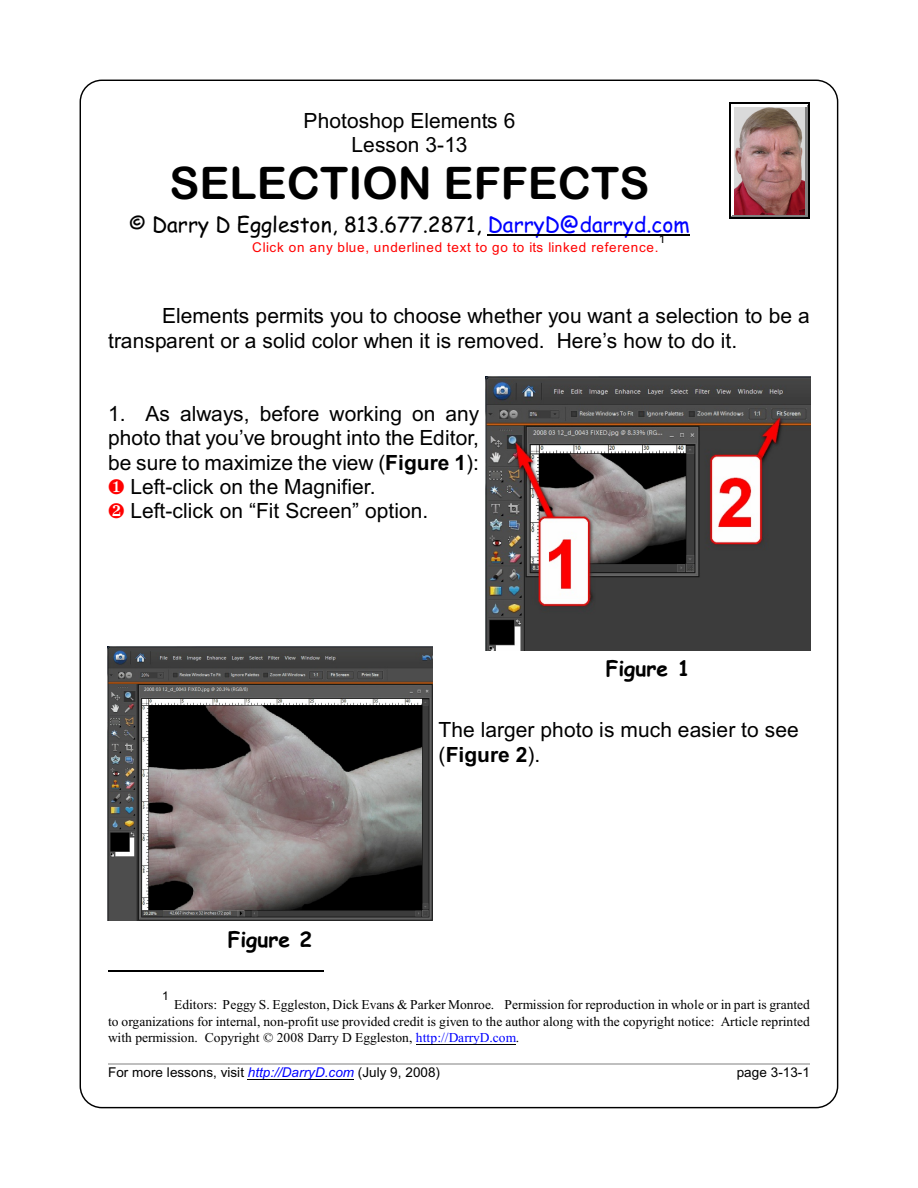
<style>
.page{position:relative;width:918px;height:1188px;background:#fff}
.page>*{position:absolute;margin:0;border:0;box-sizing:border-box;transform-origin:0 0}
.t1{font:44.85px "Arial Rounded MT Bold";color:#000}
.t2{font:21px/24.3px "Arial";letter-spacing:.005em;color:#000}
.t3{font:21px "Comic Sans MS";color:#000}
.t4{font:700 21px "Comic Sans MS";color:#000}
.t5{font:13.5px/15.9px "Times New Roman";color:#000}
.t6{font:13.5px "Arial";letter-spacing:.005em;color:#000}
.t7{font:13.5px "Arial";letter-spacing:.06em;color:#f00}
.t8{font:12px "Arial";color:#000}
.s1{color:#00f}
.s2{font-weight:700}
.s3{color:#f00}
.s4{font-style:italic;color:#00f}
</style>
<div class="page">
<hr style="left:108px;top:970px;width:216px;height:2px;background:#000">
<hr style="left:416px;top:1044px;width:100px;height:1px;background:#000">
<hr style="left:248px;top:1079px;width:106px;height:1px;background:#000">
<hr style="left:108px;top:1063px;width:702px;height:1px;background:#bfbfbf">
<hr style="left:488px;top:235px;width:202px;height:1px;background:#000">
<img style="left:734px;top:107px;width:72px;height:108px">
<hr style="left:806px;top:105px;width:1px;height:111px;background:#808080">
<hr style="left:732px;top:105px;width:75px;height:1px;background:#fff">
<hr style="left:732px;top:215px;width:75px;height:1px;background:#808080">
<hr style="left:807px;top:103px;width:1px;height:114px;background:#808080">
<hr style="left:730px;top:103px;width:78px;height:2px;background:#fff">
<hr style="left:730px;top:216px;width:78px;height:2px;background:#808080">
<hr style="left:729px;top:102px;width:1px;height:117px;background:#000">
<hr style="left:808px;top:102px;width:2px;height:117px;background:#000">
<hr style="left:729px;top:102px;width:81px;height:1px;background:#000">
<hr style="left:729px;top:218px;width:81px;height:1px;background:#000">
<img style="left:486px;top:377px;width:324px;height:273px">
<img style="left:108px;top:646px;width:324px;height:275px">
<p class="t2" style="left:304px;top:110px;width:213px;text-align:center">Photoshop Elements 6<br>Lesson 3-13</p>
<h1 class="t1" style="left:170px;top:167px;width:481px">SELECTION EFFECTS</h1>
<p class="t3" style="left:129px;top:215px;width:562px">© Darry D Eggleston, 813.677.2871, <span class="s1">DarryD@darryd.com</span></p>
<p class="t7" style="left:252px;top:242px;width:408px">Click on any blue, underlined text to go to its linked reference.</p>
<p class="t8" style="left:659px;top:234px;width:8px">1</p>
<p class="t2" style="left:108px;top:306px;width:703px;text-indent:54px">Elements permits you to choose whether you want a selection to be a transparent or a solid color when it is removed. Here’s how to do it.</p>
<p class="t2" style="left:108px;top:403px;width:373px;text-align:justify">1. As always, before working on any photo that you’ve brought into the Editor, be sure to maximize the view (<span class="s2">Figure 1</span>):</p>
<p class="t2" style="left:131px;top:477px;width:299px;text-indent:-23px"><span class="s3">➢</span> Left-click on the Magnifier.<br>Left-click on “Fit Screen” option.</p>
<p class="t4" style="left:606px;top:659px;width:86px">Figure 1</p>
<p class="t4" style="left:228px;top:930px;width:86px">Figure 2</p>
<p class="t2" style="left:439px;top:719px;width:362px;line-height:24.9px">The larger photo is much easier to see (<span class="s2">Figure 2</span>).</p>
<p class="t8" style="left:162px;top:991px;width:8px">1</p>
<p class="t5" style="left:108px;top:1015px;width:703px">to organizations for internal, non-profit use provided credit is given to the author along with the copyright notice: Article reprinted with permission. Copyright © 2008 Darry D Eggleston, <span class="s1">http://DarryD.com</span>.</p>
<p class="t6" style="left:108px;top:1067px;width:334px">For more lessons, visit <span class="s4">http://DarryD.com</span> (July 9, 2008)</p>
<p class="t6" style="left:737px;top:1067px;width:75px">page 3-13-1</p>
<p class="t5" style="left:174px;top:998px;width:637px">Editors: Peggy S. Eggleston, Dick Evans &amp; Parker Monroe. Permission for reproduction in whole or in part is granted</p>
</div>
